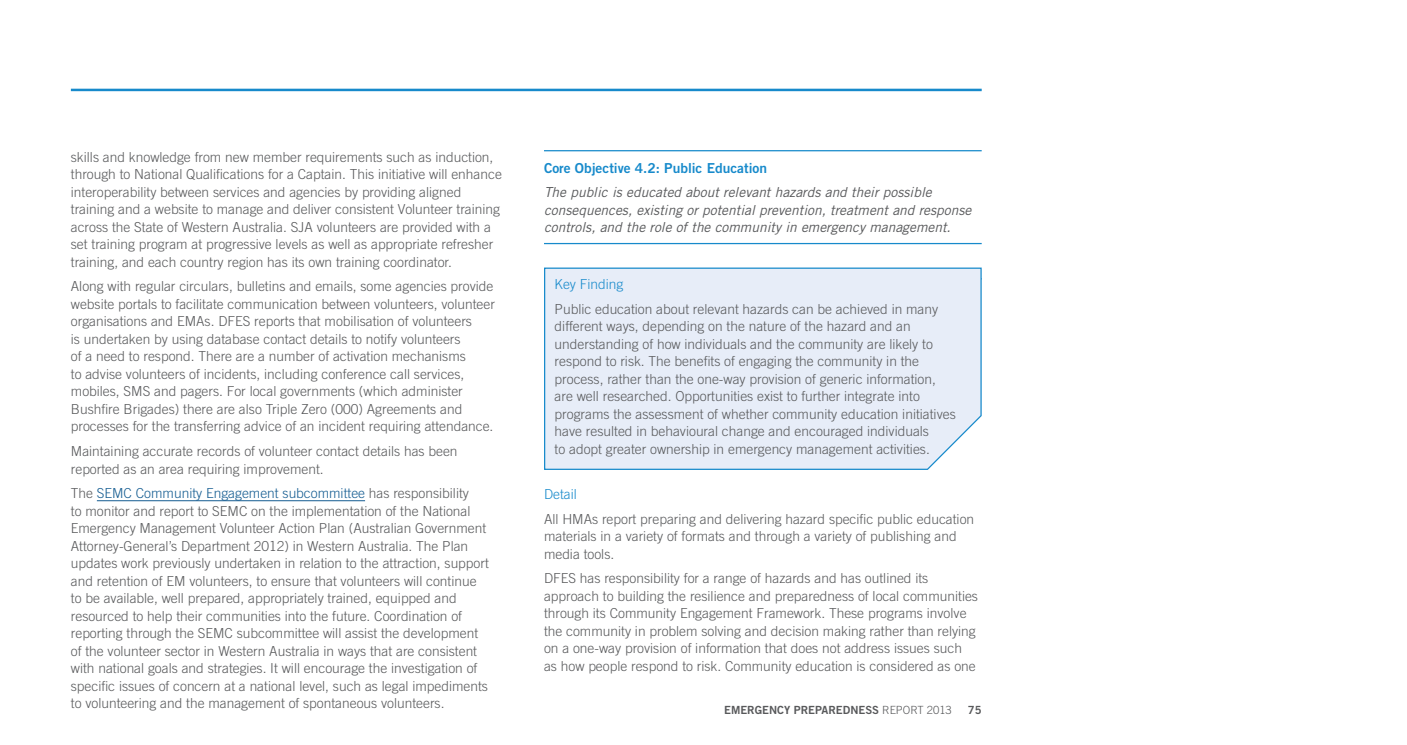
<style>
.page{position:relative;width:1407px;height:745px;background:#fff}
.page>*{position:absolute;margin:0;border:0;box-sizing:border-box;transform-origin:0 0}
.BODY_COPY{font:300 13.75px/17.5px "Trade Gothic";color:#58595b}
.Definition_for_HEADI{font:italic 13.75px/17.5px "Trade Gothic";color:#58595b}
.HEADING_03{font:13.75px "Trade Gothic Bold Two";color:#178acb}
.HEADING_04{font:300 13.75px "Trade Gothic";color:#178acb}
.t1{font:11.25px "Trade Gothic Bold Two";color:#58595b}
.s1{color:#145c91}
.s2{color:#178acb}
.s3{font-family:"Trade Gothic";font-weight:300}
</style>
<div class="page">
<hr style="left:71px;top:89px;width:910px;height:2px;background:#178acb">
<hr style="left:97px;top:500px;width:268px;height:1px;background:#145c91">
<hr style="left:544px;top:150px;width:437px;height:1px;background:#178acb">
<hr style="left:544px;top:243px;width:437px;height:1px;background:#178acb">
<div style="left:544px;top:267px;width:438px;height:203px;background:#e7edf8"></div>
<p class="BODY_COPY" style="left:71px;top:148px;width:432px">skills and knowledge from new member requirements such as induction, through to National Qualifications for a Captain. This initiative will enhance interoperability between services and agencies by providing aligned training and a website to manage and deliver consistent Volunteer training across the State of Western Australia. SJA volunteers are provided with a set training program at progressive levels as well as appropriate refresher training, and each country region has its own training coordinator.</p>
<p class="BODY_COPY" style="left:71px;top:277px;width:426px">Along with regular circulars, bulletins and emails, some agencies provide website portals to facilitate communication between volunteers, volunteer organisations and EMAs. DFES reports that mobilisation of volunteers<br>is undertaken by using database contact details to notify volunteers<br>of a need to respond. There are a number of activation mechanisms<br>to advise volunteers of incidents, including conference call services, mobiles, SMS and pagers. For local governments (which administer Bushfire Brigades) there are also Triple Zero (000) Agreements and processes for the transferring advice of an incident requiring attendance.</p>
<p class="BODY_COPY" style="left:71px;top:442px;width:388px">Maintaining accurate records of volunteer contact details has been reported as an area requiring improvement.</p>
<p class="BODY_COPY" style="left:71px;top:484px;width:419px">The <span class="s1">SEMC Community Engagement subcommittee</span> has responsibility<br>to monitor and report to SEMC on the implementation of the National Emergency Management Volunteer Action Plan (Australian Government Attorney-General’s Department 2012) in Western Australia. The Plan updates work previously undertaken in relation to the attraction, support and retention of EM volunteers, to ensure that volunteers will continue to be available, well prepared, appropriately trained, equipped and resourced to help their communities into the future. Coordination of reporting through the SEMC subcommittee will assist the development of the volunteer sector in Western Australia in ways that are consistent with national goals and strategies. It will encourage the investigation of specific issues of concern at a national level, such as legal impediments to volunteering and the management of spontaneous volunteers.</p>
<p class="HEADING_03" style="left:544px;top:159px;width:225px">Core Objective 4.2: Public Education</p>
<p class="Definition_for_HEADI" style="left:544px;top:183px;width:429px">The public is educated about relevant hazards and their possible consequences, existing or potential prevention, treatment and response controls, and the role of the community in emergency management.</p>
<p class="BODY_COPY" style="left:555px;top:271px;width:385px;line-height:24.6px"><span class="s2">Key Finding<br></span>Public education about relevant hazards can be achieved in many</p>
<p class="BODY_COPY" style="left:555px;top:317px;width:403px">different ways, depending on the nature of the hazard and an understanding of how individuals and the community are likely to respond to risk. The benefits of engaging the community in the process, rather than the one-way provision of generic information, are well researched. Opportunities exist to further integrate into programs the assessment of whether community education initiatives have resulted in behavioural change and encouraged individuals<br>to adopt greater ownership in emergency management activities.</p>
<p class="HEADING_04" style="left:544px;top:485px;width:34px">Detail</p>
<p class="BODY_COPY" style="left:544px;top:509px;width:432px">All HMAs report preparing and delivering hazard specific public education materials in a variety of formats and through a variety of publishing and media tools.</p>
<p class="BODY_COPY" style="left:544px;top:569px;width:435px">DFES has responsibility for a range of hazards and has outlined its approach to building the resilience and preparedness of local communities through its Community Engagement Framework. These programs involve the community in problem solving and decision making rather than relying on a one-way provision of information that does not address issues such as how people respond to risk. Community education is considered as one</p>
<p class="t1" style="left:724px;top:702px;width:229px">EMERGENCY PREPAREDNESS <span class="s3">REPORT 2013</span></p>
<p class="t1" style="left:968px;top:702px;width:15px">75</p>
</div>
